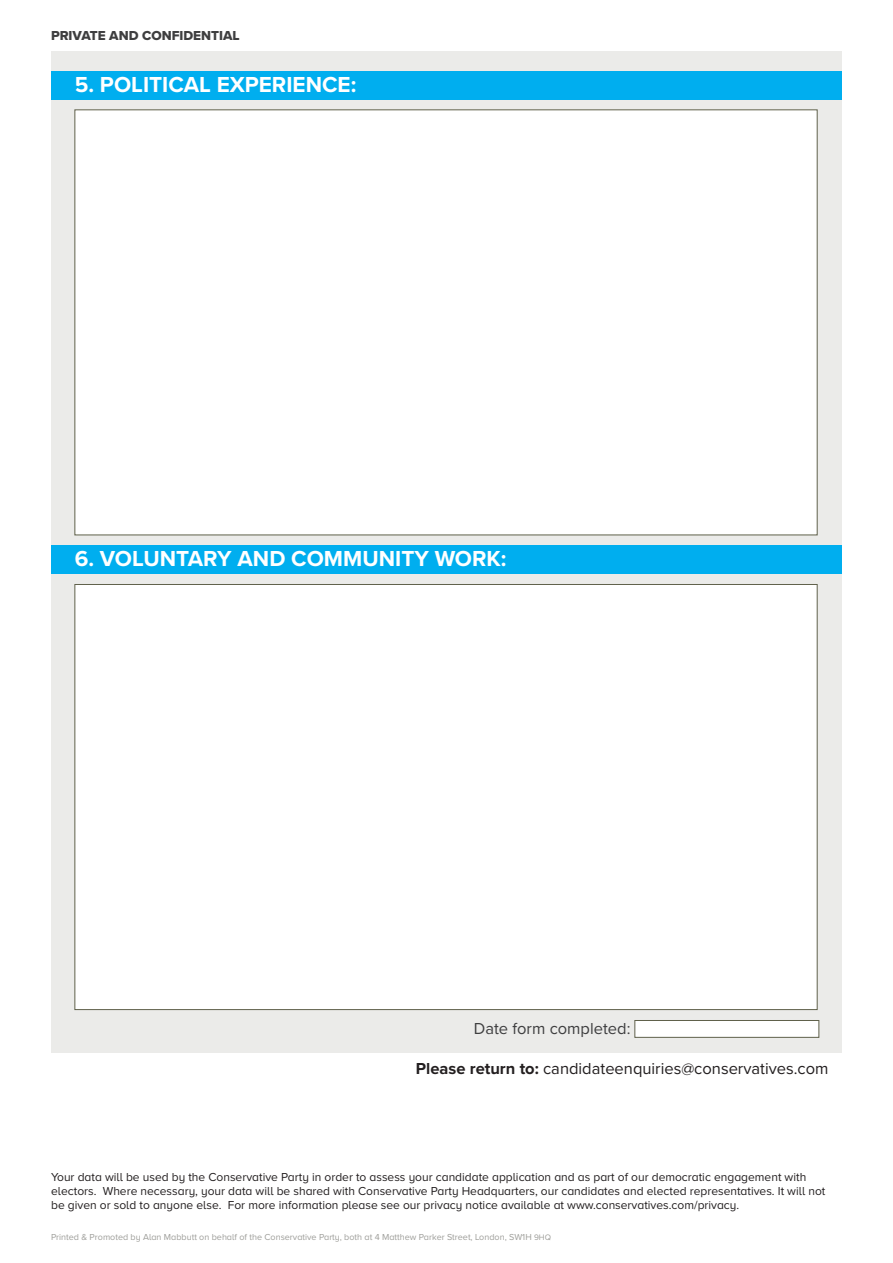
<style>
.page{position:relative;width:893px;height:1263px;background:#fff}
.page>*{position:absolute;margin:0;border:0;box-sizing:border-box;transform-origin:0 0}
.t1{font:700 22.5px "Proxima Nova";color:#fff}
.t2{font:16.5px "Proxima Nova";color:#231f20}
.t3{font:16.5px "Proxima Nova";color:#3e3e3f}
.t4{font:13.5px "Proxima Nova Extrabld";color:#3e3e3f}
.t5{font:12px/14.4px "Proxima Nova A";color:#231f20}
.t6{font:9px "Proxima Nova A";color:#9e9e9a}
.s1{font-weight:700}
.s2{font-size:8.25px}
</style>
<div class="page">
<div style="left:51px;top:51px;width:791px;height:1001px;background:#ebebe9"></div>
<div style="left:51px;top:71px;width:791px;height:28px;background:#00aeef"></div>
<div style="left:51px;top:545px;width:791px;height:28px;background:#00aeef"></div>
<div style="left:75px;top:110px;width:742px;height:425px;background:#fff"></div>
<div style="left:75px;top:584px;width:742px;height:426px;background:#fff;border:1px solid #60614b"></div>
<div style="left:635px;top:1020px;width:184px;height:17px;background:#fff;border:1px solid #60614b"></div>
<p class="t4" style="left:51px;top:25px;width:190px">PRIVATE AND CONFIDENTIAL</p>
<h1 class="t1" style="left:75px;top:67px;width:283px">5. POLITICAL EXPERIENCE:</h1>
<h1 class="t1" style="left:75px;top:542px;width:433px">6. VOLUNTARY AND COMMUNITY WORK:</h1>
<h2 class="t3" style="left:474px;top:1016px;width:158px">Date form completed:</h2>
<h2 class="t2" style="left:416px;top:1056px;width:414px"><span class="s1">Please return to:</span> candidateenquiries@conservatives.com</h2>
<p class="t5" style="left:51px;top:1169px;width:776px">Your data will be used by the Conservative Party in order to assess your candidate application and as part of our democratic engagement with electors. Where necessary, your data will be shared with Conservative Party Headquarters, our candidates and elected representatives. It will not be given or sold to anyone else. For more information please see our privacy notice available at www.conservatives.com/privacy.</p>
<p class="t6" style="left:51px;top:1232px;width:502px">Printed &amp; Promoted by Alan Mabbutt on behalf of the Conservative Party, both at 4 Matthew Parker Street, London, SW1H <span class="s2">9HQ</span></p>
</div>
